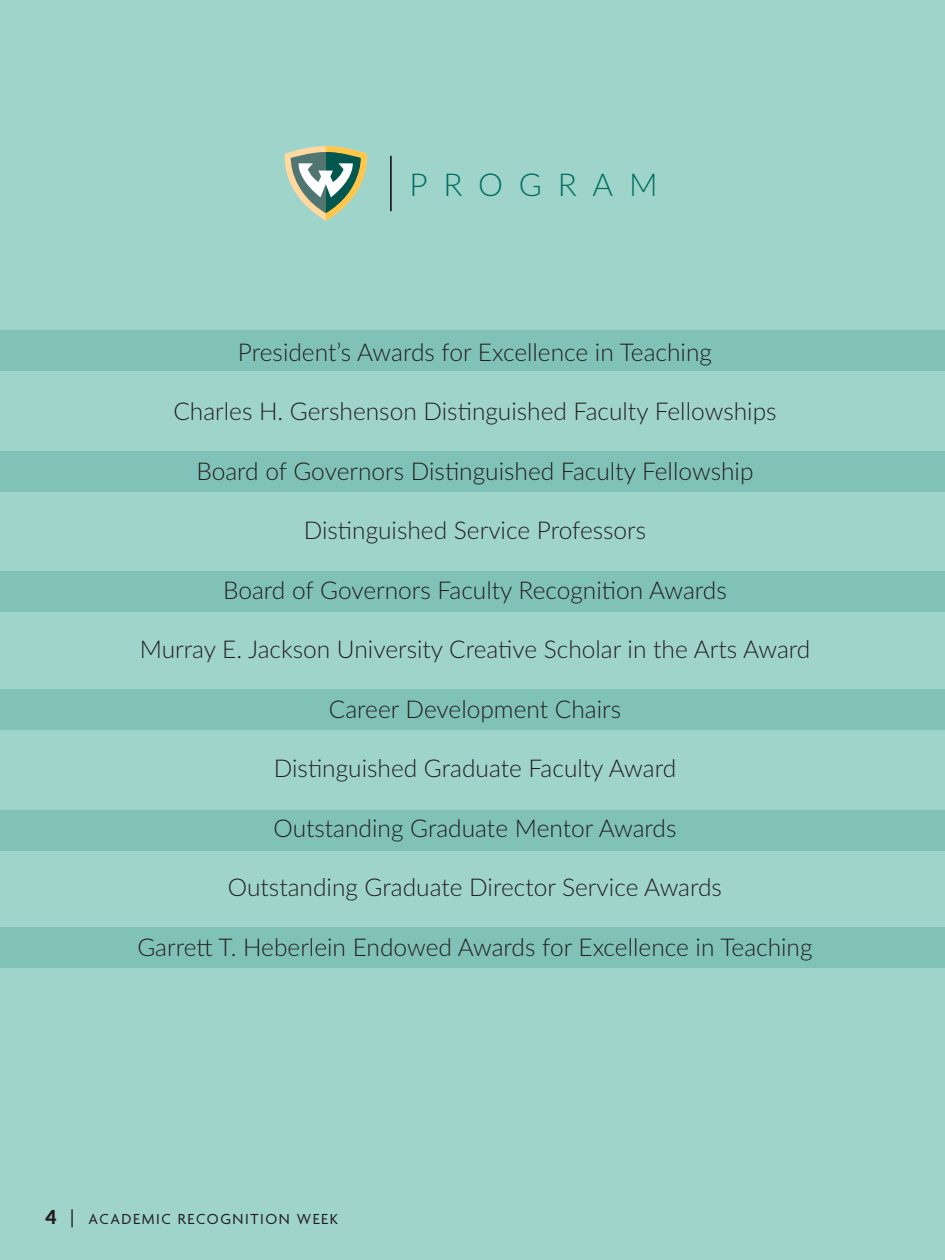
<style>
.page{position:relative;width:945px;height:1260px;background:#9fd4cb}
.page>*{position:absolute;margin:0;border:0;box-sizing:border-box;transform-origin:0 0}
.t1{font:300 31.5px "Lato";letter-spacing:.5em;color:#006e63}
.t2{font:300 24.5px "Lato";color:#231f20}
.t3{font:15.75px "Agenda";letter-spacing:.1em;color:#231f20}
.s1{font-family:"Lato";font-weight:900;font-size:19.25px}
.s2{font-family:"Lato";font-size:19.25px}
</style>
<div class="page">
<div style="left:0;top:331px;width:945px;height:40px;background:#80c2b7"></div>
<div style="left:0;top:451px;width:945px;height:40px;background:#80c2b7"></div>
<div style="left:0;top:571px;width:945px;height:41px;background:#80c2b7"></div>
<div style="left:0;top:689px;width:945px;height:40px;background:#80c2b7"></div>
<div style="left:0;top:810px;width:945px;height:40px;background:#80c2b7"></div>
<div style="left:0;top:927px;width:945px;height:41px;background:#80c2b7"></div>
<hr style="left:390px;top:156px;width:2px;height:55px;background:#231f20">
<svg style="left:285px;top:146px;width:82px;height:75px"></svg>
<p class="t1" style="left:410px;top:163px;width:250px">PROGRAM</p>
<p class="t2" style="left:238px;top:335px;width:476px">President’s Awards for Excellence in Teaching</p>
<p class="t2" style="left:173px;top:394px;width:605px">Charles H. Gershenson Distinguished Faculty Fellowships</p>
<p class="t2" style="left:196px;top:454px;width:559px">Board of Governors Distinguished Faculty Fellowship</p>
<p class="t2" style="left:304px;top:513px;width:344px">Distinguished Service Professors</p>
<p class="t2" style="left:223px;top:573px;width:505px">Board of Governors Faculty Recognition Awards</p>
<p class="t2" style="left:140px;top:632px;width:672px">Murray E. Jackson University Creative Scholar in the Arts Award</p>
<p class="t2" style="left:329px;top:692px;width:294px">Career Development Chairs</p>
<p class="t2" style="left:274px;top:751px;width:404px">Distinguished Graduate Faculty Award</p>
<p class="t2" style="left:274px;top:811px;width:405px">Outstanding Graduate Mentor Awards</p>
<p class="t2" style="left:228px;top:870px;width:496px">Outstanding Graduate Director Service Awards</p>
<p class="t2" style="left:137px;top:930px;width:677px">Garrett T. Heberlein Endowed Awards for Excellence in Teaching</p>
<p class="t3" style="left:45px;top:1211px;width:294px"><span class="s1">4</span> <span class="s2">|</span> ACADEMIC RECOGNITION WEEK</p>
</div>
